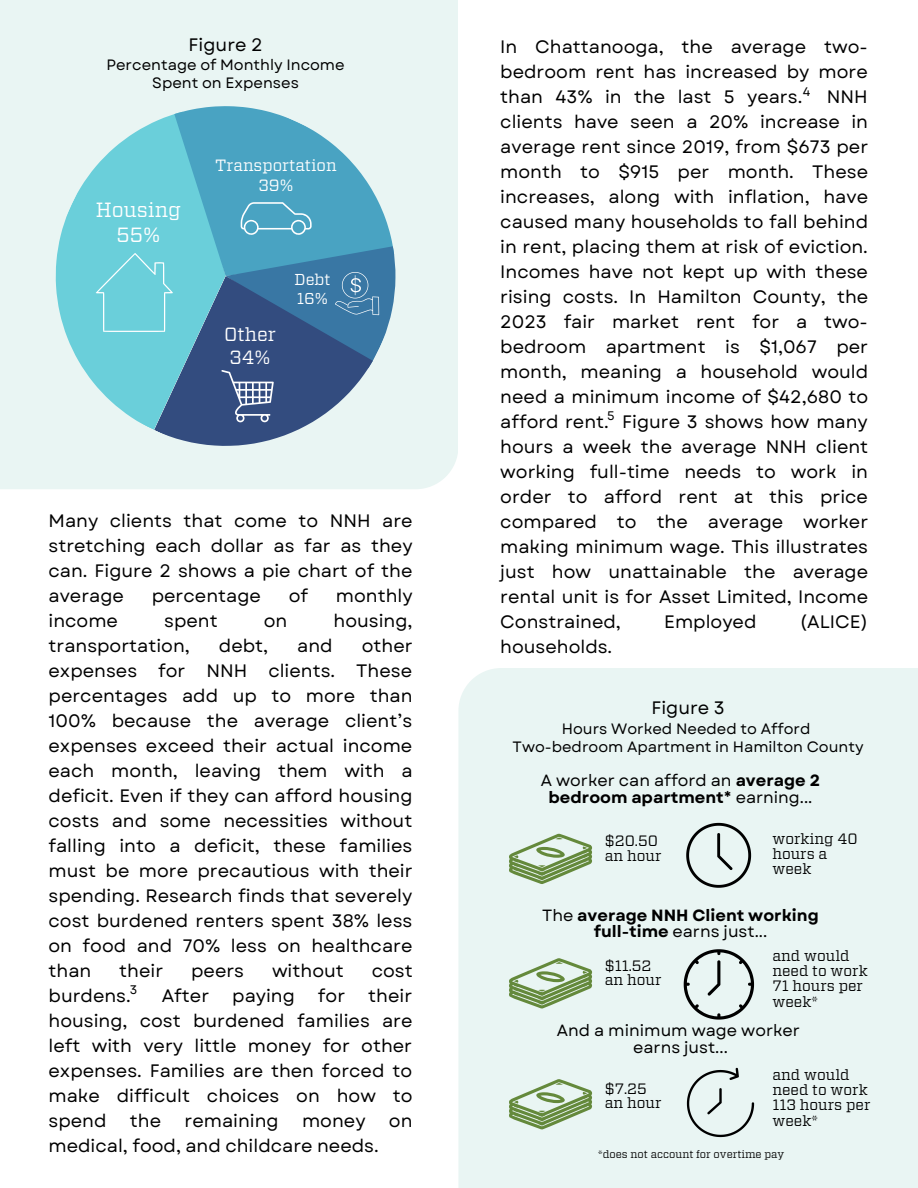
<style>
.page{position:relative;width:918px;height:1188px;background:#fff}
.page>*{position:absolute;margin:0;border:0;box-sizing:border-box;transform-origin:0 0}
.t1{font:20.55px/24.8px "Vitesse";color:#fff;text-align:center}
.t2{font:19.05px/23px "Vitesse";color:#fff}
.t3{font:18px/25px "Garet";color:#000;text-align:justify}
.t4{font:16.35px/19.5px "Vitesse";color:#fff;text-align:center}
.t5{font:16.2px/16.2px "Garet";color:#000;text-align:center}
.t6{font:700 16.2px/16.2px "Garet";color:#000;text-align:center}
.t7{font:15.75px/18.9px "Vitesse";color:#fff}
.t8{font:15px/15.3px "Vitesse";color:#000}
.t9{font:15px/18px "Garet";color:#000;text-align:center}
.t10{font:12.45px "Garet";color:#000}
.t11{font:10.8px "Vitesse";color:#000}
.s1{font-weight:700}
.s2{font-weight:400}
</style>
<div class="page">
<div style="left:0;top:0;width:457px;height:489px;background:#e9f5f3"></div>
<svg style="left:56px;top:112px;width:40px;height:318px;background:#ace2e7"></svg>
<svg style="left:96px;top:106px;width:300px;height:340px;background:#68a9c1"></svg>
<div style="left:458px;top:668px;width:460px;height:520px;background:#e9f5f3"></div>
<svg style="left:509px;top:834px;width:83px;height:50px"></svg>
<svg style="left:509px;top:958px;width:83px;height:50px"></svg>
<svg style="left:509px;top:1079px;width:83px;height:50px"></svg>
<svg style="left:687px;top:1068px;width:67px;height:69px"></svg>
<svg style="left:686px;top:823px;width:65px;height:65px"></svg>
<svg style="left:684px;top:949px;width:70px;height:71px"></svg>
<p class="t3" style="left:189px;top:32px;width:76px">Figure 2</p>
<p class="t9" style="left:107px;top:56px;width:240px">Percentage of Monthly Income<br>Spent on Expenses</p>
<p class="t1" style="left:96px;top:199px;width:87px">Housing<br>55%</p>
<p class="t4" style="left:215px;top:157px;width:123px">Transportation<br>39%</p>
<p class="t2" style="left:224px;top:324px;width:53px">Other<br>34%</p>
<p class="t7" style="left:294px;top:270px;width:38px">Debt<br>16%</p>
<p class="t3" style="left:49px;top:509px;width:366px">Many clients that come to NNH are stretching each dollar as far as they can. Figure 2 shows a pie chart of the average</p>
<p class="t3" style="left:152px;top:584px;width:111px">percentage</p>
<p class="t3" style="left:289px;top:584px;width:21px">of</p>
<p class="t3" style="left:336px;top:584px;width:78px">monthly</p>
<p class="t3" style="left:49px;top:609px;width:71px">income</p>
<p class="t3" style="left:164px;top:609px;width:55px">spent</p>
<p class="t3" style="left:264px;top:609px;width:25px">on</p>
<p class="t3" style="left:334px;top:609px;width:80px">housing,</p>
<p class="t3" style="left:49px;top:634px;width:143px">transportation,</p>
<p class="t3" style="left:219px;top:634px;width:51px">debt,</p>
<p class="t3" style="left:297px;top:634px;width:37px">and</p>
<p class="t3" style="left:49px;top:634px;width:366px;text-indent:313px">other expenses for NNH clients. These percentages add up to more than 100% because the average client’s expenses exceed their actual income each month, leaving them with a deficit. Even if they can afford housing costs and some necessities without falling into a deficit, these families must be more precautious with their spending. Research finds that severely cost burdened renters spent 38% less on food and 70% less on healthcare than</p>
<p class="t3" style="left:119px;top:959px;width:45px">their</p>
<p class="t3" style="left:191px;top:959px;width:55px">peers</p>
<p class="t3" style="left:272px;top:959px;width:73px">without</p>
<p class="t3" style="left:372px;top:959px;width:43px">cost</p>
<p class="t3" style="left:49px;top:984px;width:92px">burdens._</p>
<p class="t3" style="left:162px;top:984px;width:49px">After</p>
<p class="t3" style="left:232px;top:984px;width:64px">paying</p>
<p class="t3" style="left:318px;top:984px;width:29px">for</p>
<p class="t10" style="left:130px;top:981px;width:9px">3</p>
<p class="t3" style="left:49px;top:984px;width:366px;text-indent:320px">their housing, cost burdened families are left with very little money for other expenses. Families are then forced to make difficult choices on how to spend</p>
<p class="t3" style="left:130px;top:1109px;width:33px">the</p>
<p class="t3" style="left:185px;top:1109px;width:96px">remaining</p>
<p class="t3" style="left:302px;top:1109px;width:65px">money</p>
<p class="t3" style="left:389px;top:1109px;width:25px">on</p>
<p class="t3" style="left:49px;top:1134px;width:332px">medical, food, and childcare needs.</p>
<p class="t3" style="left:500px;top:34px;width:369px">In Chattanooga, the average two&shy;bedroom rent has increased by more than 43% in the last 5 years.</p>
<p class="t10" style="left:803px;top:83px;width:9px">4</p>
<p class="t3" style="left:500px;top:84px;width:370px;text-indent:327px">NNH clients have seen a 20% increase in average rent since 2019, from $673 per month to $915 per month. These increases, along with inflation, have caused many households to fall behind in rent, placing them at risk of eviction.<br>Incomes have not kept up with these rising costs. In Hamilton County, the 2023 fair market rent for a two&shy;bedroom apartment is $1,067 per month, meaning a household would need a minimum income of $42,680 to afford rent. Figure 3 shows how many hours a week the average NNH client working full-time needs to work in order to afford rent at this price compared to the average worker making minimum wage. This illustrates just how unattainable the average rental unit is for Asset Limited, Income Constrained,</p>
<p class="t10" style="left:607px;top:406px;width:9px">5</p>
<p class="t3" style="left:664px;top:609px;width:94px">Employed</p>
<p class="t3" style="left:800px;top:609px;width:70px">(ALICE)</p>
<p class="t3" style="left:500px;top:634px;width:113px">households.</p>
<p class="t3" style="left:651px;top:695px;width:75px">Figure 3</p>
<p class="t9" style="left:513px;top:720px;width:352px">Hours Worked Needed to Afford<br>Two-bedroom Apartment in Hamilton County</p>
<p class="t5" style="left:541px;top:773px;width:281px">A worker can afford an <span class="s1">average 2 bedroom apartment</span>* earning...</p>
<p class="t8" style="left:605px;top:835px;width:58px;line-height:14.2px">$20.50 an hour</p>
<p class="t8" style="left:772px;top:832px;width:87px">working 40 hours a week</p>
<p class="t6" style="left:542px;top:907px;width:278px"><span class="s2">The</span> average NNH Client working full-time <span class="s2">earns just...</span></p>
<p class="t8" style="left:605px;top:959px;width:58px;line-height:14.2px">$11.52 an hour</p>
<p class="t8" style="left:772px;top:949px;width:97px">and would need to work<br>71 hours per week*</p>
<p class="t5" style="left:557px;top:1023px;width:245px">And a minimum wage worker earns just...</p>
<p class="t8" style="left:772px;top:1068px;width:99px">and would need to work<br>113 hours per week*</p>
<p class="t11" style="left:598px;top:1149px;width:188px">*does not account for overtime pay</p>
<p class="t8" style="left:605px;top:1082px;width:58px;line-height:14.2px">$7.25 an hour</p>
</div>
